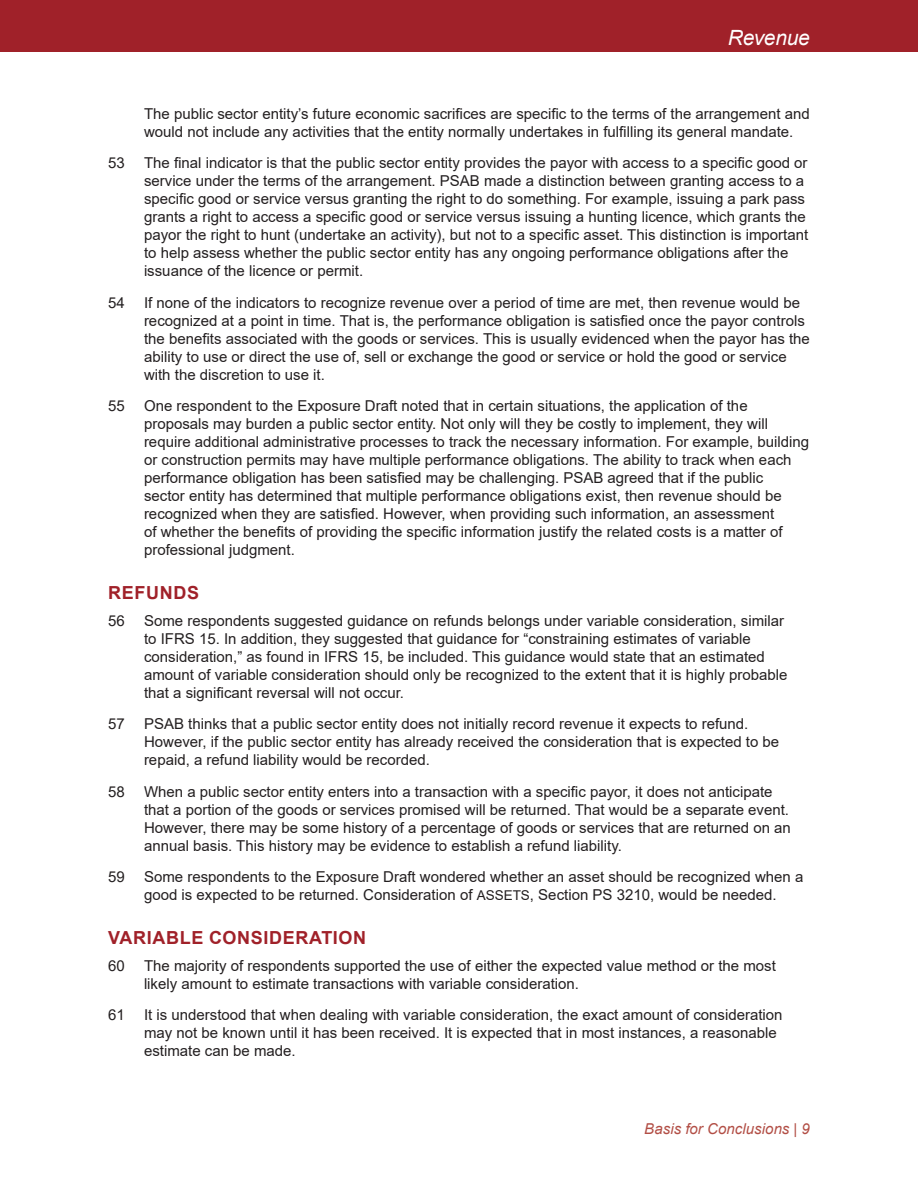
<style>
.page{position:relative;width:918px;height:1188px;background:#fff}
.page>*{position:absolute;margin:0;border:0;box-sizing:border-box;transform-origin:0 0}
.t1{font:italic 21px "Arial";letter-spacing:-.01em;color:#fff}
.Content___Head_1{font:700 18px "Arial";letter-spacing:.035em;color:#a02129}
.t2{font:15px/18px "Arial";color:#231f20}
.t3{font:italic 15px "Arial";letter-spacing:.005em;color:#b24e45}
.s1{font-size:13.5px}
</style>
<div class="page">
<div style="left:0;top:0;width:918px;height:52px;background:#a02129"></div>
<h1 class="t1" style="left:728px;top:24px;width:84px">Revenue</h1>
<p class="t2" style="left:144px;top:105px;width:667px">The public sector entity’s future economic sacrifices are specific to the terms of the arrangement and would not include any activities that the entity normally undertakes in fulfilling its general mandate.</p>
<p class="t2" style="left:108px;top:154px;width:18px">53</p>
<p class="t2" style="left:144px;top:154px;width:666px">The final indicator is that the public sector entity provides the payor with access to a specific good or service under the terms of the arrangement. PSAB made a distinction between granting access to a specific good or service versus granting the right to do something. For example, issuing a park pass grants a right to access a specific good or service versus issuing a hunting licence, which grants the payor the right to hunt (undertake an activity), but not to a specific asset. This distinction is important to help assess whether the public sector entity has any ongoing performance obligations after the issuance of the licence or permit.</p>
<p class="t2" style="left:108px;top:294px;width:18px">54</p>
<p class="t2" style="left:144px;top:294px;width:667px">If none of the indicators to recognize revenue over a period of time are met, then revenue would be recognized at a point in time. That is, the performance obligation is satisfied once the payor controls the benefits associated with the goods or services. This is usually evidenced when the payor has the ability to use or direct the use of, sell or exchange the good or service or hold the good or service with the discretion to use it.</p>
<p class="t2" style="left:108px;top:397px;width:18px">55</p>
<p class="t2" style="left:144px;top:397px;width:667px">One respondent to the Exposure Draft noted that in certain situations, the application of the proposals may burden a public sector entity. Not only will they be costly to implement, they will require additional administrative processes to track the necessary information. For example, building or construction permits may have multiple performance obligations. The ability to track when each performance obligation has been satisfied may be challenging. PSAB agreed that if the public<br>sector entity has determined that multiple performance obligations exist, then revenue should be recognized when they are satisfied. However, when providing such information, an assessment<br>of whether the benefits of providing the specific information justify the related costs is a matter of professional judgment.</p>
<p class="Content___Head_1" style="left:108px;top:580px;width:92px">REFUNDS</p>
<p class="t2" style="left:108px;top:612px;width:18px">56</p>
<p class="t2" style="left:144px;top:612px;width:645px">Some respondents suggested guidance on refunds belongs under variable consideration, similar to IFRS 15. In addition, they suggested that guidance for “constraining estimates of variable consideration,” as found in IFRS 15, be included. This guidance would state that an estimated amount of variable consideration should only be recognized to the extent that it is highly probable that a significant reversal will not occur.</p>
<p class="t2" style="left:108px;top:715px;width:18px">57</p>
<p class="t2" style="left:144px;top:715px;width:637px">PSAB thinks that a public sector entity does not initially record revenue it expects to refund.<br>However, if the public sector entity has already received the consideration that is expected to be repaid, a refund liability would be recorded.</p>
<p class="t2" style="left:108px;top:783px;width:18px">58</p>
<p class="t2" style="left:144px;top:783px;width:648px">When a public sector entity enters into a transaction with a specific payor, it does not anticipate that a portion of the goods or services promised will be returned. That would be a separate event.<br>However, there may be some history of a percentage of goods or services that are returned on an annual basis. This history may be evidence to establish a refund liability.</p>
<p class="t2" style="left:108px;top:868px;width:18px">59</p>
<p class="t2" style="left:144px;top:868px;width:661px">Some respondents to the Exposure Draft wondered whether an asset should be recognized when a good is expected to be returned. Consideration of <span class="s1">ASSETS</span>, Section PS 3210, would be needed.</p>
<p class="Content___Head_1" style="left:108px;top:925px;width:259px">VARIABLE CONSIDERATION</p>
<p class="t2" style="left:108px;top:957px;width:18px">60</p>
<p class="t2" style="left:144px;top:957px;width:633px">The majority of respondents supported the use of either the expected value method or the most likely amount to estimate transactions with variable consideration.</p>
<p class="t2" style="left:108px;top:1006px;width:18px">61</p>
<p class="t2" style="left:144px;top:1006px;width:640px">It is understood that when dealing with variable consideration, the exact amount of consideration may not be known until it has been received. It is expected that in most instances, a reasonable estimate can be made.</p>
<p class="t3" style="left:644px;top:1119px;width:167px">Basis for Conclusions | 9</p>
</div>
